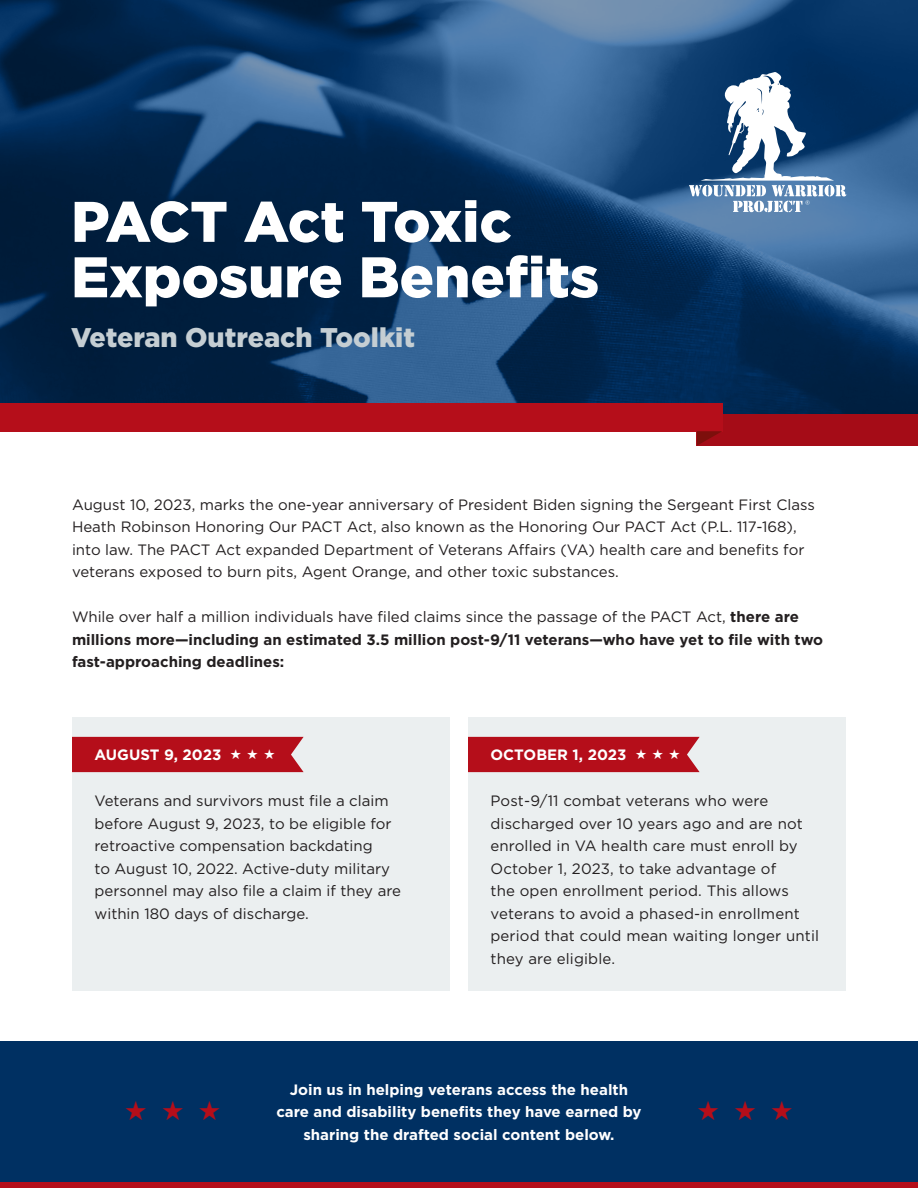
<style>
.page{position:relative;width:918px;height:1188px;background:#fff}
.page>*{position:absolute;margin:0;border:0;box-sizing:border-box;transform-origin:0 0}
.t1{font:900 57.15px/55.5px "Gotham";color:#fff}
.t2{font:900 27px "Gotham";color:#c5ced3}
.body{font:15px/22.5px "Gotham";color:#231f20}
.body-2{font:700 15px/22.5px "Gotham";color:#231f20}
.body-3{font:700 15px/22.5px "Gotham";color:#fff;text-align:center}
.s1{font-weight:400}
</style>
<div class="page">
<img style="left:0;top:0;width:918px;height:414px">
<svg style="left:689px;top:72px;width:157px;height:140px"></svg>
<div style="left:697px;top:414px;width:221px;height:32px;background:#a50c17"></div>
<div style="left:0;top:403px;width:722px;height:28px;background:#b50e1a"></div>
<svg style="left:697px;top:431px;width:24px;height:15px"></svg>
<div style="left:0;top:1181px;width:918px;height:7px;background:#b50e1a"></div>
<div style="left:0;top:1041px;width:918px;height:140px;background:#003062"></div>
<div style="left:72px;top:718px;width:378px;height:273px;background:#ebeff0"></div>
<div style="left:468px;top:718px;width:378px;height:273px;background:#ebeff0"></div>
<div style="left:72px;top:737px;width:232px;height:35px;background:#b50e1a"></div>
<div style="left:468px;top:737px;width:232px;height:35px;background:#b50e1a"></div>
<p class="t1" style="left:71px;top:193px;width:530px">PACT Act Toxic<br>Exposure Benefits</p>
<p class="t2" style="left:71px;top:319px;width:345px">Veteran Outreach Toolkit</p>
<p class="body" style="left:72px;top:493px;width:744px">August 10, 2023, marks the one-year anniversary of President Biden signing the Sergeant First Class Heath Robinson Honoring Our PACT Act, also known as the Honoring Our PACT Act (P.L. 117-168), into law. The PACT Act expanded Department of Veterans Affairs (VA) health care and benefits for veterans exposed to burn pits, Agent Orange, and other toxic substances.</p>
<p class="body-2" style="left:72px;top:606px;width:753px"><span class="s1">While over half a million individuals have filed claims since the passage of the PACT Act,</span> there are millions more—including an estimated 3.5 million post-9/11 veterans—who have yet to file with two fast-approaching deadlines:</p>
<p class="body-3" style="left:94px;top:744px;width:128px">AUGUST 9, 2023</p>
<p class="body-3" style="left:490px;top:744px;width:137px">OCTOBER 1, 2023</p>
<p class="body" style="left:94px;top:790px;width:308px">Veterans and survivors must file a claim before August 9, 2023, to be eligible for retroactive compensation backdating<br>to August 10, 2022. Active-duty military personnel may also file a claim if they are within 180 days of discharge.</p>
<p class="body" style="left:490px;top:790px;width:330px">Post-9/11 combat veterans who were discharged over 10 years ago and are not enrolled in VA health care must enroll by October 1, 2023, to take advantage of<br>the open enrollment period. This allows veterans to avoid a phased-in enrollment period that could mean waiting longer until they are eligible.</p>
<p class="body-3" style="left:276px;top:1078px;width:367px">Join us in helping veterans access the health care and disability benefits they have earned by sharing the drafted social content below.</p>
</div>
